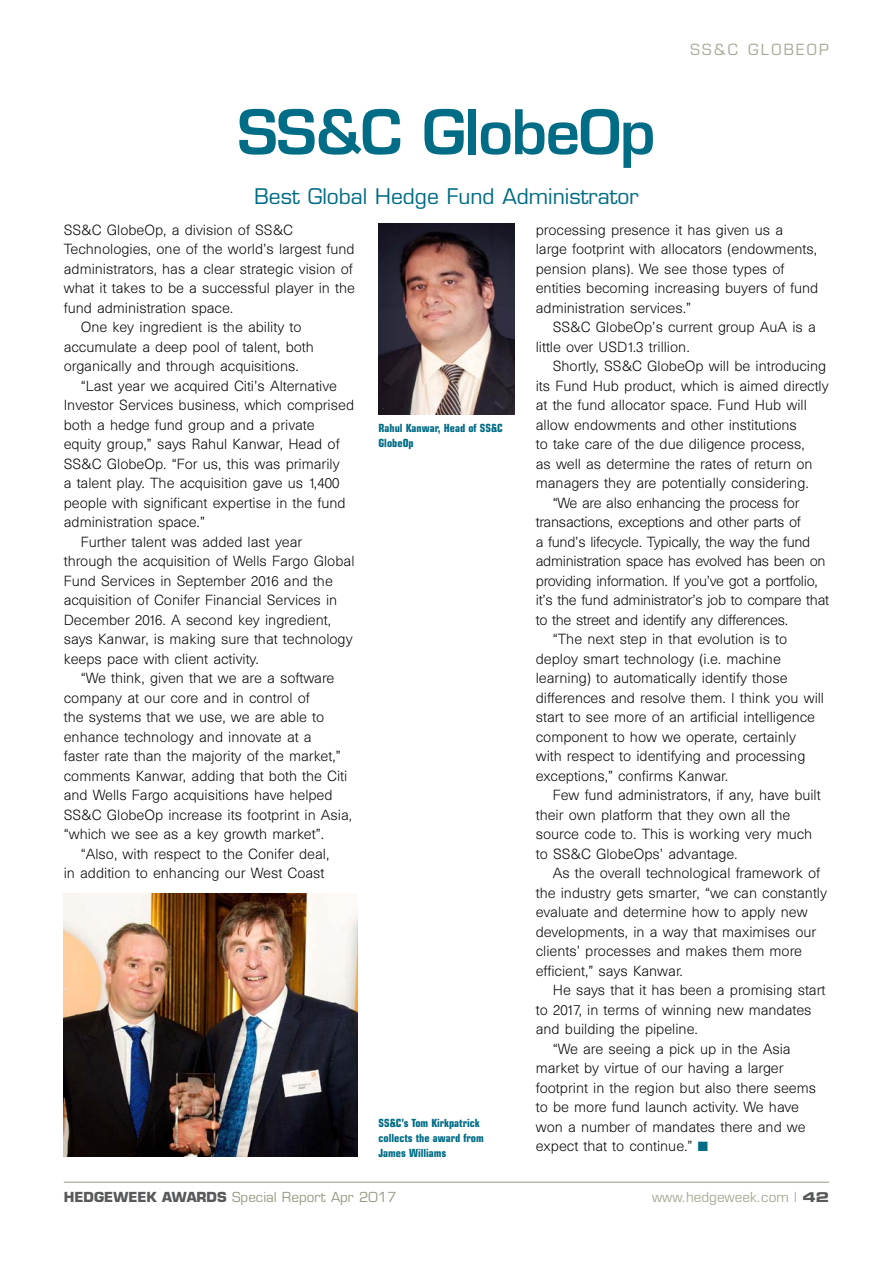
<style>
.page{position:relative;width:893px;height:1263px;background:#fff}
.page>*{position:absolute;margin:0;border:0;box-sizing:border-box;transform-origin:0 0}
.t1{font:600 60px "Eurostile";letter-spacing:-.025em;color:#006c85}
.t2{font:21px "Eurostile";color:#006c85}
.t3{font:15px "Eurostile";letter-spacing:.15em;color:#a9ab98}
.t4{font:300 13.5px/19.5px "Unica SB";color:#000}
.t5{font:300 13.5px "Unica SB";letter-spacing:-.02em;color:#000}
.t6{font:13.5px "Eurostile";color:#989b85}
.t7{font:13.5px "Eurostile";color:#a9ab98}
.t8{font:700 condensed 11.25px/15px "Eurostile";color:#006c85}
.s1{color:#006c85}
.s2{font-weight:700;color:#58595b}
.s3{font-family:"Eurostile Bold Extended Two";color:#58595b}
</style>
<div class="page">
<hr style="left:64px;top:1182px;width:765px;height:1px;background:#989b85">
<img style="left:378px;top:223px;width:136px;height:192px">
<img style="left:64px;top:893px;width:293px;height:264px">
<h1 class="t1" style="left:237px;top:95px;width:420px">SS&amp;C GlobeOp</h1>
<h2 class="t2" style="left:254px;top:183px;width:386px">Best Global Hedge Fund Administrator</h2>
<p class="t3" style="left:690px;top:40px;width:140px">SS&amp;C GLOBEOP</p>
<p class="t4" style="left:64px;top:220px;width:231px">SS&amp;C GlobeOp, a division of SS&amp;C</p>
<p class="t4" style="left:64px;top:240px;width:292px">Technologies, one of the world’s largest fund</p>
<p class="t4" style="left:64px;top:259px;width:291px">administrators, has a clear strategic vision of</p>
<p class="t4" style="left:64px;top:279px;width:293px">what it takes to be a successful player in the</p>
<p class="t4" style="left:64px;top:298px;width:171px">fund administration space.</p>
<p class="t4" style="left:81px;top:318px;width:222px">One key ingredient is the ability to</p>
<p class="t4" style="left:64px;top:337px;width:252px">accumulate a deep pool of talent, both</p>
<p class="t4" style="left:64px;top:357px;width:237px">organically and through acquisitions.</p>
<p class="t4" style="left:81px;top:376px;width:258px">“Last year we acquired Citi’s Alternative</p>
<p class="t4" style="left:64px;top:396px;width:292px">Investor Services business, which comprised</p>
<p class="t4" style="left:64px;top:415px;width:252px">both a hedge fund group and a private</p>
<p class="t4" style="left:64px;top:435px;width:277px">equity group,” says Rahul Kanwar, Head of</p>
<p class="t4" style="left:64px;top:454px;width:278px">SS&amp;C GlobeOp. “For us, this was primarily</p>
<p class="t4" style="left:64px;top:474px;width:277px">a talent play. The acquisition gave us 1,400</p>
<p class="t4" style="left:64px;top:493px;width:283px">people with significant expertise in the fund</p>
<p class="t4" style="left:64px;top:513px;width:143px">administration space.”</p>
<p class="t4" style="left:81px;top:532px;width:223px">Further talent was added last year</p>
<p class="t4" style="left:64px;top:552px;width:292px">through the acquisition of Wells Fargo Global</p>
<p class="t4" style="left:64px;top:571px;width:271px">Fund Services in September 2016 and the</p>
<p class="t4" style="left:64px;top:591px;width:275px">acquisition of Conifer Financial Services in</p>
<p class="t4" style="left:64px;top:610px;width:269px">December 2016. A second key ingredient,</p>
<p class="t4" style="left:64px;top:630px;width:291px">says Kanwar, is making sure that technology</p>
<p class="t4" style="left:64px;top:649px;width:197px">keeps pace with client activity.</p>
<p class="t4" style="left:81px;top:669px;width:255px">“We think, given that we are a software</p>
<p class="t4" style="left:64px;top:688px;width:247px">company at our core and in control of</p>
<p class="t4" style="left:64px;top:708px;width:262px">the systems that we use, we are able to</p>
<p class="t4" style="left:64px;top:727px;width:249px">enhance technology and innovate at a</p>
<p class="t4" style="left:64px;top:747px;width:278px">faster rate than the majority of the market,”</p>
<p class="t4" style="left:64px;top:766px;width:285px">comments Kanwar, adding that both the Citi</p>
<p class="t4" style="left:64px;top:786px;width:270px">and Wells Fargo acquisitions have helped</p>
<p class="t4" style="left:64px;top:805px;width:290px">SS&amp;C GlobeOp increase its footprint in Asia,</p>
<p class="t4" style="left:64px;top:825px;width:262px">“which we see as a key growth market”.</p>
<p class="t4" style="left:81px;top:844px;width:250px">“Also, with respect to the Conifer deal,</p>
<p class="t4" style="left:64px;top:864px;width:262px">in addition to enhancing our West Coast</p>
<p class="t8" style="left:378px;top:420px;width:126px">Rahul Kanwar, Head of SS&amp;C<br>GlobeOp</p>
<p class="t8" style="left:378px;top:1115px;width:107px">SS&amp;C’s Tom Kirkpatrick collects the award from<br>James Williams</p>
<p class="t4" style="left:536px;top:220px;width:284px">processing presence it has given us a<br>large footprint with allocators (endowments, pension plans). We see those types of entities becoming increasing buyers of fund administration services.”</p>
<p class="t4" style="left:536px;top:318px;width:282px;text-indent:17px">SS&amp;C GlobeOp’s current group AuA is a little over USD1.3 trillion.</p>
<p class="t4" style="left:553px;top:357px;width:275px">Shortly, SS&amp;C GlobeOp will be introducing</p>
<p class="t4" style="left:536px;top:376px;width:295px">its Fund Hub product, which is aimed directly</p>
<p class="t4" style="left:536px;top:396px;width:273px">at the fund allocator space. Fund Hub will</p>
<p class="t4" style="left:536px;top:415px;width:263px">allow endowments and other institutions</p>
<p class="t4" style="left:536px;top:435px;width:270px">to take care of the due diligence process,</p>
<p class="t4" style="left:536px;top:454px;width:278px">as well as determine the rates of return on</p>
<p class="t4" style="left:536px;top:474px;width:275px">managers they are potentially considering.</p>
<p class="t5" style="left:553px;top:495px;width:248px">“We are also enhancing the process for</p>
<p class="t5" style="left:536px;top:514px;width:267px">transactions, exceptions and other parts of</p>
<p class="t5" style="left:536px;top:534px;width:276px">a fund’s lifecycle. Typically, the way the fund</p>
<p class="t5" style="left:536px;top:553px;width:291px">administration space has evolved has been on</p>
<p class="t5" style="left:536px;top:573px;width:284px">providing information. If you’ve got a portfolio,</p>
<p class="t5" style="left:536px;top:592px;width:295px">it’s the fund administrator’s job to compare that</p>
<p class="t5" style="left:536px;top:612px;width:254px">to the street and identify any differences.</p>
<p class="t4" style="left:553px;top:630px;width:236px">“The next step in that evolution is to</p>
<p class="t4" style="left:536px;top:649px;width:247px">deploy smart technology (i.e. machine</p>
<p class="t4" style="left:536px;top:669px;width:253px">learning) to automatically identify those</p>
<p class="t4" style="left:536px;top:688px;width:290px">differences and resolve them. I think you will</p>
<p class="t4" style="left:536px;top:708px;width:281px">start to see more of an artificial intelligence</p>
<p class="t4" style="left:536px;top:727px;width:262px">component to how we operate, certainly</p>
<p class="t4" style="left:536px;top:747px;width:271px">with respect to identifying and processing</p>
<p class="t4" style="left:536px;top:766px;width:194px">exceptions,” confirms Kanwar.</p>
<p class="t4" style="left:553px;top:786px;width:269px">Few fund administrators, if any, have built</p>
<p class="t4" style="left:536px;top:805px;width:256px">their own platform that they own all the</p>
<p class="t4" style="left:536px;top:825px;width:278px">source code to. This is working very much</p>
<p class="t4" style="left:536px;top:844px;width:203px">to SS&amp;C GlobeOps’ advantage.</p>
<p class="t4" style="left:553px;top:864px;width:269px">As the overall technological framework of</p>
<p class="t4" style="left:536px;top:883px;width:293px">the industry gets smarter, “we can constantly</p>
<p class="t4" style="left:536px;top:903px;width:273px">evaluate and determine how to apply new</p>
<p class="t4" style="left:536px;top:922px;width:282px">developments, in a way that maximises our</p>
<p class="t4" style="left:536px;top:942px;width:268px">clients’ processes and makes them more</p>
<p class="t4" style="left:536px;top:961px;width:149px">efficient,” says Kanwar.</p>
<p class="t4" style="left:553px;top:981px;width:274px">He says that it has been a promising start</p>
<p class="t4" style="left:536px;top:1000px;width:277px">to 2017, in terms of winning new mandates</p>
<p class="t4" style="left:536px;top:1020px;width:164px">and building the pipeline.</p>
<p class="t4" style="left:553px;top:1039px;width:239px">“We are seeing a pick up in the Asia</p>
<p class="t4" style="left:536px;top:1059px;width:249px">market by virtue of our having a larger</p>
<p class="t4" style="left:536px;top:1078px;width:282px">footprint in the region but also there seems</p>
<p class="t4" style="left:536px;top:1098px;width:265px">to be more fund launch activity. We have</p>
<p class="t4" style="left:536px;top:1117px;width:271px">won a number of mandates there and we</p>
<p class="t4" style="left:536px;top:1137px;width:174px">expect that to continue.” <span class="s1">■</span></p>
<p class="t6" style="left:64px;top:1188px;width:334px"><span class="s2">HEDGEWEEK AWARDS</span> Special Report Apr 2017</p>
<p class="t7" style="left:652px;top:1188px;width:179px">www.hedgeweek.com | <span class="s3">42</span></p>
</div>
